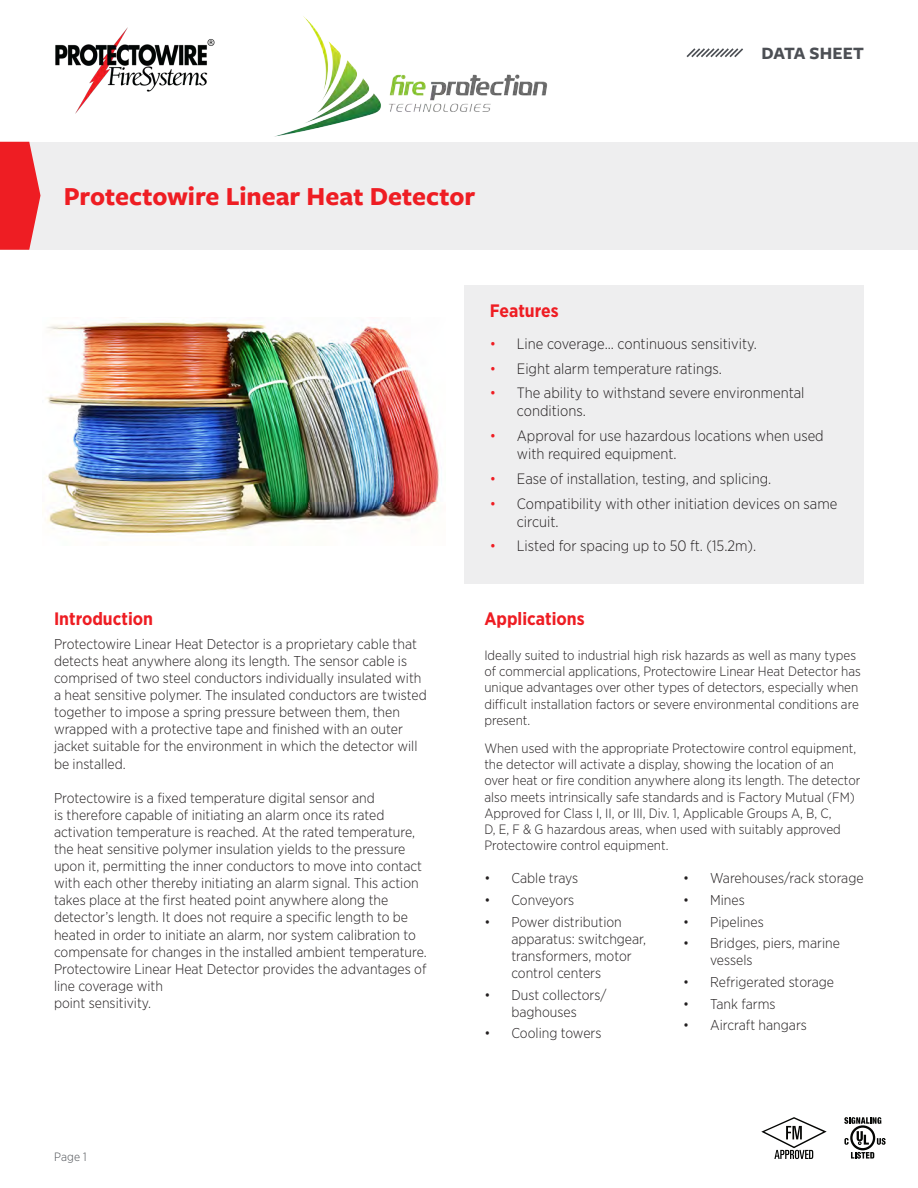
<style>
.page{position:relative;width:918px;height:1188px;background:#fff}
.page>*{position:absolute;margin:0;border:0;box-sizing:border-box;transform-origin:0 0}
.t1{font:700 27px "Freight Sans Pro";color:#ee1d23}
.t2{font:700 18px "Gotham Narrow";color:#ee1d23}
.datasheet_label{font:700 18px "Freight Sans Pro";letter-spacing:.005em;color:#4c4f54}
.t3{font:300 15px/18px "Gotham Narrow";color:#231f20}
.t4{font:300 14.25px/17.1px "Gotham Narrow";color:#231f20}
.t5{font:300 13.5px/16.2px "Gotham Narrow";color:#231f20}
.t6{font:300 12px "Gotham Narrow";color:#4c4f54}
.s1{color:#ee1d23}
</style>
<div class="page">
<svg style="left:686px;top:48px;width:57px;height:10px"></svg>
<div style="left:0;top:142px;width:918px;height:108px;background:#eeeeef"></div>
<svg style="left:0;top:142px;width:40px;height:108px;background:#ee383d"></svg>
<img style="left:55px;top:27px;width:160px;height:87px">
<svg style="left:844px;top:1117px;width:42px;height:42px"></svg>
<svg style="left:761px;top:1117px;width:66px;height:42px"></svg>
<div style="left:464px;top:285px;width:400px;height:299px;background:#eeeeef"></div>
<img style="left:46px;top:322px;width:393px;height:212px">
<img style="left:274px;top:16px;width:274px;height:121px">
<p class="datasheet_label" style="left:762px;top:40px;width:104px">DATA SHEET</p>
<p class="t1" style="left:64px;top:177px;width:413px">Protectowire Linear Heat Detector</p>
<p class="t2" style="left:54px;top:607px;width:101px">Introduction</p>
<p class="t4" style="left:54px;top:635px;width:374px">Protectowire Linear Heat Detector is a proprietary cable that detects heat anywhere along its length. The sensor cable is comprised of two steel conductors individually insulated with a heat sensitive polymer. The insulated conductors are twisted together to impose a spring pressure between them, then wrapped with a protective tape and finished with an outer jacket suitable for the environment in which the detector will be installed.</p>
<p class="t4" style="left:54px;top:789px;width:374px">Protectowire is a fixed temperature digital sensor and<br>is therefore capable of initiating an alarm once its rated activation temperature is reached. At the rated temperature, the heat sensitive polymer insulation yields to the pressure upon it, permitting the inner conductors to move into contact with each other thereby initiating an alarm signal. This action takes place at the first heated point anywhere along the detector’s length. It does not require a specific length to be heated in order to initiate an alarm, nor system calibration to compensate for changes in the installed ambient temperature.<br>Protectowire Linear Heat Detector provides the advantages of line coverage with<br>point sensitivity.</p>
<p class="t2" style="left:490px;top:299px;width:70px">Features</p>
<p class="t3" style="left:490px;top:334px;width:268px"><span class="s1">•</span> Line coverage... continuous sensitivity.</p>
<p class="t3" style="left:490px;top:359px;width:234px"><span class="s1">•</span> Eight alarm temperature ratings.</p>
<p class="t3" style="left:517px;top:384px;width:289px;text-indent:-27px"><span class="s1">•</span> The ability to withstand severe environmental conditions.</p>
<p class="t3" style="left:517px;top:426px;width:308px;text-indent:-27px"><span class="s1">•</span> Approval for use hazardous locations when used with required equipment.</p>
<p class="t3" style="left:490px;top:469px;width:283px"><span class="s1">•</span> Ease of installation, testing, and splicing.</p>
<p class="t3" style="left:517px;top:494px;width:322px;text-indent:-27px"><span class="s1">•</span> Compatibility with other initiation devices on same circuit.</p>
<p class="t3" style="left:490px;top:537px;width:268px"><span class="s1">•</span> Listed for spacing up to 50 ft. (15.2m).</p>
<p class="t2" style="left:484px;top:607px;width:102px">Applications</p>
<p class="t5" style="left:484px;top:647px;width:378px">Ideally suited to industrial high risk hazards as well as many types of commercial applications, Protectowire Linear Heat Detector has unique advantages over other types of detectors, especially when difficult installation factors or severe environmental conditions are present.</p>
<p class="t5" style="left:484px;top:740px;width:378px">When used with the appropriate Protectowire control equipment, the detector will activate a display, showing the location of an over heat or fire condition anywhere along its length. The detector also meets intrinsically safe standards and is Factory Mutual (FM)<br>Approved for Class I, II, or III, Div. 1, Applicable Groups A, B, C,<br>D, E, F &amp; G hazardous areas, when used with suitably approved Protectowire control equipment.</p>
<p class="t4" style="left:484px;top:870px;width:95px">• Cable trays</p>
<p class="t4" style="left:484px;top:891px;width:91px">• Conveyors</p>
<p class="t4" style="left:511px;top:913px;width:136px;text-indent:-27px">• Power distribution apparatus: switchgear, transformers, motor control centers</p>
<p class="t4" style="left:484px;top:986px;width:124px;text-align:center">• Dust collectors/ baghouses</p>
<p class="t4" style="left:484px;top:1024px;width:119px">• Cooling towers</p>
<p class="t4" style="left:683px;top:870px;width:182px">• Warehouses/rack storage</p>
<p class="t4" style="left:683px;top:891px;width:63px">• Mines</p>
<p class="t4" style="left:683px;top:913px;width:82px">• Pipelines</p>
<p class="t4" style="left:710px;top:934px;width:131px;text-indent:-27px">• Bridges, piers, marine vessels</p>
<p class="t4" style="left:683px;top:973px;width:152px">• Refrigerated storage</p>
<p class="t4" style="left:683px;top:995px;width:94px">• Tank farms</p>
<p class="t4" style="left:683px;top:1016px;width:125px">• Aircraft hangars</p>
<p class="t6" style="left:54px;top:1149px;width:34px">Page 1</p>
</div>
